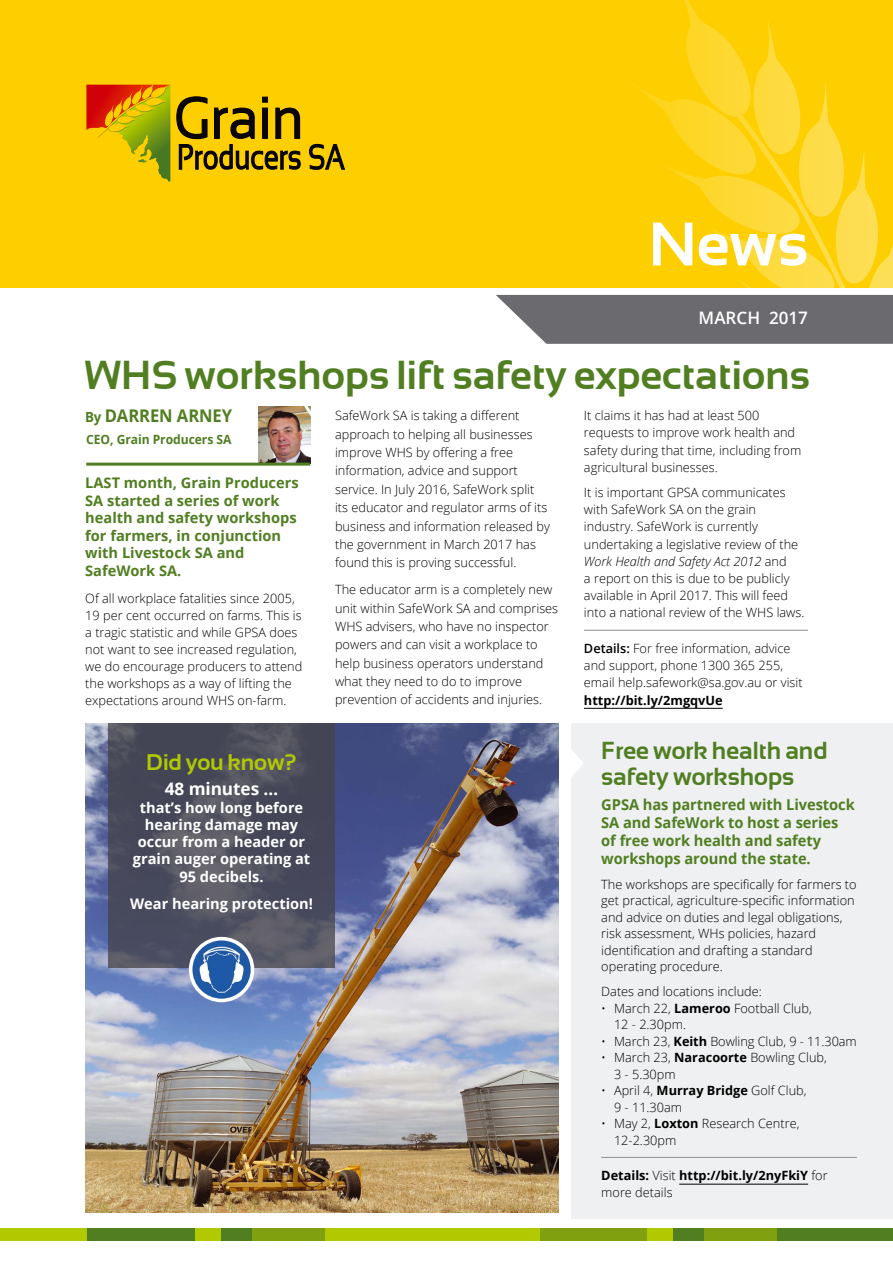
<style>
.page{position:relative;width:893px;height:1263px;background:#fff}
.page>*{position:absolute;margin:0;border:0;box-sizing:border-box;transform-origin:0 0}
.t1{font:700 61.35px "Sansation";color:#fff}
.t2{font:700 40.2px "Sansation";letter-spacing:.005em;color:#507e21}
.t3{font:700 24.45px/26.2px "Sansation";color:#507e21}
.t4{font:700 22.5px "Sansation";letter-spacing:-.005em;color:#b1c900}
.t5{font:700 17.4px "Open Sans";letter-spacing:-.005em;color:#507e21;scale:.95 1}
.t6{font:700 17.25px "Open Sans";letter-spacing:-.005em;color:#fff}
.t7{font:600 17.25px "Open Sans";color:#fff}
.t8{font:700 15px/18px "Open Sans";letter-spacing:-.005em;color:#507e21}
.t9{font:700 14.7px/17.5px "Open Sans";color:#507e21}
.t10{font:700 14.7px/17.2px "Open Sans";color:#fff;text-align:center}
.t11{font:300 12.75px/18.3px "Open Sans";color:#000}
.t12{font:700 12.75px/16.5px "Open Sans";color:#000}
.t13{font:700 12.75px "Open Sans";letter-spacing:-.005em;color:#507e21;scale:.95 1}
.s1{font-size:13.95px}
.s2{font-style:italic}
.s3{font-weight:600}
.s4{font-weight:700}
.s5{font-weight:300}
</style>
<div class="page">
<div style="left:571px;top:724px;width:322px;height:495px;background:#eff0f1"></div>
<div style="left:0;top:0;width:893px;height:287px;background:#fdcf00"></div>
<div style="left:0;top:1228px;width:121px;height:13px;background:#b1c900"></div>
<div style="left:88px;top:1228px;width:112px;height:13px;background:#507e21"></div>
<div style="left:207px;top:1228px;width:47px;height:13px;background:#507e21"></div>
<div style="left:195px;top:1228px;width:25px;height:13px;background:#b1c900"></div>
<div style="left:252px;top:1228px;width:97px;height:13px;background:#80a00f"></div>
<div style="left:325px;top:1228px;width:128px;height:13px;background:#b1c900"></div>
<div style="left:440px;top:1228px;width:133px;height:13px;background:#b1c900"></div>
<div style="left:540px;top:1228px;width:112px;height:13px;background:#80a00f"></div>
<div style="left:659px;top:1228px;width:48px;height:13px;background:#507e21"></div>
<div style="left:647px;top:1228px;width:26px;height:13px;background:#b1c900"></div>
<div style="left:704px;top:1228px;width:98px;height:13px;background:#80a00f"></div>
<div style="left:778px;top:1228px;width:115px;height:13px;background:#507e21"></div>
<svg style="left:86px;top:84px;width:259px;height:98px"></svg>
<svg style="left:496px;top:0;width:397px;height:344px"></svg>
<img style="left:258px;top:407px;width:52px;height:56px">
<hr style="left:86px;top:463px;width:224px;height:3px;background:#507e21">
<hr style="left:601px;top:1157px;width:256px;height:1px;background:#908f93">
<hr style="left:679px;top:1184px;width:129px;height:1px;background:#000">
<hr style="left:584px;top:630px;width:224px;height:1px;background:#908f93">
<hr style="left:584px;top:708px;width:139px;height:1px;background:#000">
<img style="left:86px;top:724px;width:472px;height:489px">
<svg style="left:108px;top:724px;width:227px;height:244px;background:#4e4f5e"></svg>
<img style="left:191px;top:939px;width:61px;height:61px;border-radius:31px">
<div style="left:189px;top:937px;width:65px;height:65px;border:4px solid #fff;border-radius:50%"></div>
<svg style="left:571px;top:750px;width:12px;height:27px"></svg>
<h1 class="t1" style="left:649px;top:209px;width:161px">News</h1>
<h3 class="t7" style="left:699px;top:306px;width:111px">MARCH 2017</h3>
<h2 class="t2" style="left:85px;top:352px;width:726px">WHS workshops lift safety expectations</h2>
<h3 class="t5" style="left:85px;top:403px;width:156px"><span class="s1">By</span> DARREN ARNEY</h3>
<p class="t13" style="left:86px;top:430px;width:154px">CEO, Grain Producers SA</p>
<p class="t11" style="left:335px;top:406px;width:216px">SafeWork SA is taking a different approach to helping all businesses improve WHS by offering a free information, advice and support service. In July 2016, SafeWork split its educator and regulator arms of its business and information released by the government in March 2017 has found this is proving successful.</p>
<p class="t11" style="left:335px;top:580px;width:225px">The educator arm is a completely new unit within SafeWork SA and comprises WHS advisers, who have no inspector powers and can visit a workplace to help business operators understand what they need to do to improve prevention of accidents and injuries.</p>
<p class="t11" style="left:584px;top:407px;width:219px;line-height:17.1px">It claims it has had at least 500 requests to improve work health and safety during that time, including from agricultural businesses.</p>
<p class="t11" style="left:584px;top:484px;width:222px;line-height:17.1px">It is important GPSA communicates with SafeWork SA on the grain industry. SafeWork is currently undertaking a legislative review of the <span class="s2">Work Health and Safety Act 2012</span> and<br>a report on this is due to be publicly available in April 2017. This will feed into a national review of the WHS laws.</p>
<p class="t11" style="left:584px;top:640px;width:220px;line-height:17.1px"><span class="s3">Details:</span> For free information, advice and support, phone 1300 365 255, email help.safework@sa.gov.au or visit</p>
<p class="t12" style="left:584px;top:691px;width:140px">http://bit.ly/2mgqvUe</p>
<p class="t9" style="left:85px;top:473px;width:215px">LAST month, Grain Producers<br>SA started a series of work health and safety workshops for farmers, in conjunction with Livestock SA and<br>SafeWork SA.</p>
<p class="t11" style="left:85px;top:590px;width:219px;line-height:16.8px">Of all workplace fatalities since 2005, 19 per cent occurred on farms. This is a tragic statistic and while GPSA does not want to see increased regulation, we do encourage producers to attend the workshops as a way of lifting the expectations around WHS on-farm.</p>
<h3 class="t4" style="left:146px;top:749px;width:152px">Did you know?</h3>
<h3 class="t6" style="left:165px;top:777px;width:115px">48 minutes …</h3>
<p class="t10" style="left:133px;top:798px;width:179px">that’s how long before hearing damage may occur from a header or grain auger operating at<br>95 decibels.</p>
<p class="t10" style="left:130px;top:895px;width:185px">Wear hearing protection!</p>
<h3 class="t3" style="left:601px;top:737px;width:228px">Free work health and safety workshops</h3>
<p class="t8" style="left:601px;top:795px;width:255px">GPSA has partnered with Livestock<br>SA and SafeWork to host a series of free work health and safety workshops around the state.</p>
<p class="t11" style="left:601px;top:875px;width:257px;line-height:16.5px">The workshops are specifically for farmers to get practical, agriculture-specific information and advice on duties and legal obligations, risk assessment, WHs policies, hazard identification and drafting a standard operating procedure.</p>
<p class="t11" style="left:601px;top:982px;width:162px">Dates and locations include:</p>
<p class="t11" style="left:614px;top:999px;width:199px;line-height:16.5px;text-indent:-13px">• March 22, <span class="s4">Lameroo</span> Football Club,<br>12 - 2.30pm.</p>
<p class="t11" style="left:601px;top:1031px;width:257px">• March 23, <span class="s4">Keith</span> Bowling Club, 9 - 11.30am</p>
<p class="t11" style="left:614px;top:1049px;width:214px;line-height:16.5px;text-indent:-13px">• March 23, <span class="s4">Naracoorte</span> Bowling Club,<br>3 - 5.30pm</p>
<p class="t11" style="left:614px;top:1082px;width:194px;line-height:16.5px;text-indent:-13px">• April 4, <span class="s4">Murray Bridge</span> Golf Club,<br>9 - 11.30am</p>
<p class="t11" style="left:614px;top:1115px;width:187px;line-height:16.5px;text-indent:-13px">• May 2, <span class="s4">Loxton</span> Research Centre,<br>12-2.30pm</p>
<p class="t12" style="left:601px;top:1167px;width:228px">Details: <span class="s5">Visit</span> http://bit.ly/2nyFkiY <span class="s5">for more details</span></p>
</div>
